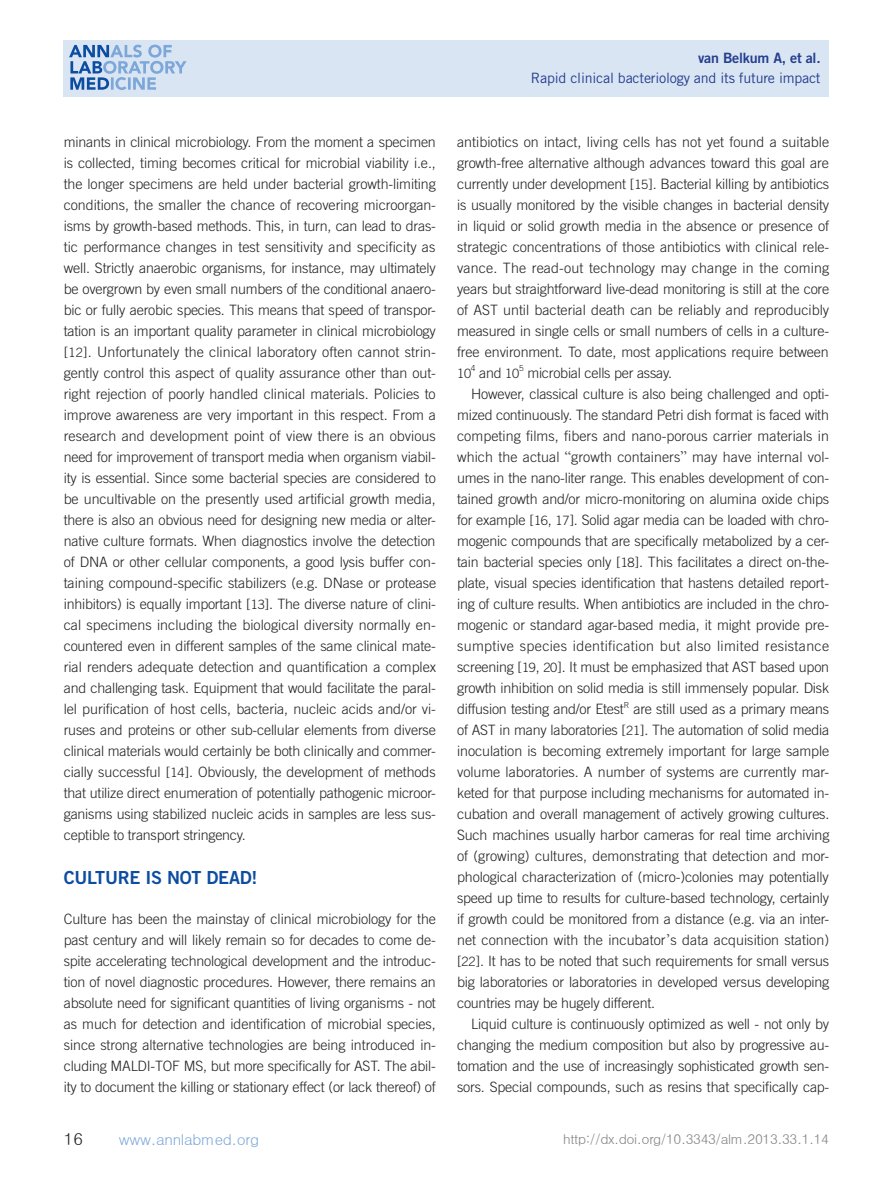
<style>
.page{position:relative;width:893px;height:1191px;background:#fff}
.page>*{position:absolute;margin:0;border:0;box-sizing:border-box;transform-origin:0 0}
.KJLM_대제목{font:18px "Trade Gothic LT Std Bd 2";letter-spacing:-.015em;color:#0d4da1}
.t1{font:16.5px "Dotum";color:#231f20}
.URL{font:15px "Dotum";letter-spacing:-.02em;color:#7ca7d8}
.KJLM_본문{font:300 14.25px/21px "Trade Gothic LT Std";letter-spacing:-.015em;color:#231f20;text-align:justify}
.하시라_제목{font:14.25px "Trade Gothic LT Std";letter-spacing:-.015em;color:#253f8e}
.하시라_이름{font:14.25px "Trade Gothic LT Std Bd 2";letter-spacing:-.015em;color:#253f8e}
.t2{font:13.5px "Dotum";letter-spacing:-.03em;color:#808285}
.KJLM_본문-2{font:300 12.75px "Trade Gothic LT Std";color:#231f20}
.s1{font-size:12.75px}
.s2{font-family:"Times New Roman";font-weight:400}
</style>
<div class="page">
<div style="left:64px;top:40px;width:765px;height:56px;background:#dae5f4"></div>
<svg style="left:69px;top:45px;width:118px;height:45px"></svg>
<p class="KJLM_본문" style="left:64px;top:131px;width:374px">minants in clinical microbiology. From the moment a specimen is collected, timing becomes critical for microbial viability i.e., the longer specimens are held under bacterial growth-limiting conditions, the smaller the chance of recovering microorgan&shy;isms by growth-based methods. This, in turn, can lead to dras&shy;tic performance changes in test sensitivity and specificity as well. Strictly anaerobic organisms, for instance, may ultimately be overgrown by even small numbers of the conditional anaero&shy;bic or fully aerobic species. This means that speed of transpor&shy;tation is an important quality parameter in clinical microbiology [<span class="s1">12</span>]. Unfortunately the clinical laboratory often cannot strin&shy;gently control this aspect of quality assurance other than out&shy;right rejection of poorly handled clinical materials. Policies to improve awareness are very important in this respect. From a research and development point of view there is an obvious need for improvement of transport media when organism viabil&shy;ity is essential. Since some bacterial species are considered to be uncultivable on the presently used artificial growth media, there is also an obvious need for designing new media or alter&shy;native culture formats. When diagnostics involve the detection of DNA or other cellular components, a good lysis buffer con&shy;taining compound-specific stabilizers (e.g. DNase or protease inhibitors) is equally important [<span class="s1">13</span>]. The diverse nature of clini&shy;cal specimens including the biological diversity normally en&shy;countered even in different samples of the same clinical mate&shy;rial renders adequate detection and quantification a complex and challenging task. Equipment that would facilitate the paral&shy;lel purification of host cells, bacteria, nucleic acids and/or vi&shy;ruses and proteins or other sub-cellular elements from diverse clinical materials would certainly be both clinically and commer&shy;cially successful [<span class="s1">14</span>]. Obviously, the development of methods that utilize direct enumeration of potentially pathogenic microor&shy;ganisms using stabilized nucleic acids in samples are less sus&shy;ceptible to transport stringency.</p>
<p class="KJLM_대제목" style="left:64px;top:866px;width:195px">CULTURE IS NOT DEAD!</p>
<p class="KJLM_본문" style="left:64px;top:908px;width:374px">Culture has been the mainstay of clinical microbiology for the past century and will likely remain so for decades to come de&shy;spite accelerating technological development and the introduc&shy;tion of novel diagnostic procedures. However, there remains an absolute need for significant quantities of living organisms - not as much for detection and identification of microbial species, since strong alternative technologies are being introduced in&shy;cluding MALDI-TOF MS, but more specifically for AST. The abil&shy;ity to document the killing or stationary effect (or lack thereof) of</p>
<p class="하시라_이름" style="left:698px;top:49px;width:124px">van Belkum A, et al.</p>
<p class="하시라_제목" style="left:531px;top:69px;width:291px">Rapid clinical bacteriology and its future impact</p>
<p class="KJLM_본문" style="left:457px;top:131px;width:374px">antibiotics on intact, living cells has not yet found a suitable growth-free alternative although advances toward this goal are currently under development [<span class="s1">15</span>]. Bacterial killing by antibiotics is usually monitored by the visible changes in bacterial density in liquid or solid growth media in the absence or presence of strategic concentrations of those antibiotics with clinical rele&shy;vance. The read-out technology may change in the coming years but straightforward live-dead monitoring is still at the core of AST until bacterial death can be reliably and reproducibly measured in single cells or small numbers of cells in a culture&shy;free environment. To date, most applications require between</p>
<p class="KJLM_본문-2" style="left:457px;top:365px;width:16px">10</p>
<p class="KJLM_본문" style="left:471px;top:362px;width:203px"><sup>4</sup> and <span class="s1">10</span><sup>5</sup> microbial cells per assay.</p>
<p class="KJLM_본문" style="left:457px;top:383px;width:374px;text-indent:14px">However, classical culture is also being challenged and opti&shy;mized continuously. The standard Petri dish format is faced with competing films, fibers and nano-porous carrier materials in which the actual <span class="s2">“</span>growth containers<span class="s2">”</span> may have internal vol&shy;umes in the nano-liter range. This enables development of con&shy;tained growth and/or micro-monitoring on alumina oxide chips for example [<span class="s1">16</span>, <span class="s1">17</span>]. Solid agar media can be loaded with chro&shy;mogenic compounds that are specifically metabolized by a cer&shy;tain bacterial species only [<span class="s1">18</span>]. This facilitates a direct on-the&shy;plate, visual species identification that hastens detailed report&shy;ing of culture results. When antibiotics are included in the chro&shy;mogenic or standard agar-based media, it might provide pre&shy;sumptive species identification but also limited resistance screening [<span class="s1">19</span>, <span class="s1">20</span>]. It must be emphasized that AST based upon growth inhibition on solid media is still immensely popular. Disk diffusion testing and/or Etest<sup>R</sup> are still used as a primary means of AST in many laboratories [<span class="s1">21</span>]. The automation of solid media inoculation is becoming extremely important for large sample volume laboratories. A number of systems are currently mar&shy;keted for that purpose including mechanisms for automated in&shy;cubation and overall management of actively growing cultures.<br>Such machines usually harbor cameras for real time archiving of (growing) cultures, demonstrating that detection and mor&shy;phological characterization of (micro-)colonies may potentially speed up time to results for culture-based technology, certainly if growth could be monitored from a distance (e.g. via an inter&shy;net connection with the incubator<span class="s2">’</span>s data acquisition station) [<span class="s1">22</span>]. It has to be noted that such requirements for small versus big laboratories or laboratories in developed versus developing countries may be hugely different.</p>
<p class="KJLM_본문" style="left:457px;top:1013px;width:374px;text-indent:14px">Liquid culture is continuously optimized as well - not only by changing the medium composition but also by progressive au&shy;tomation and the use of increasingly sophisticated growth sen&shy;sors. Special compounds, such as resins that specifically cap-</p>
<p class="t1" style="left:64px;top:1130px;width:21px">16</p>
<p class="URL" style="left:119px;top:1131px;width:142px">www.annlabmed.org</p>
<p class="t2" style="left:563px;top:1132px;width:267px">http://dx.doi.org/10.3343/alm.2013.33.1.14</p>
</div>
